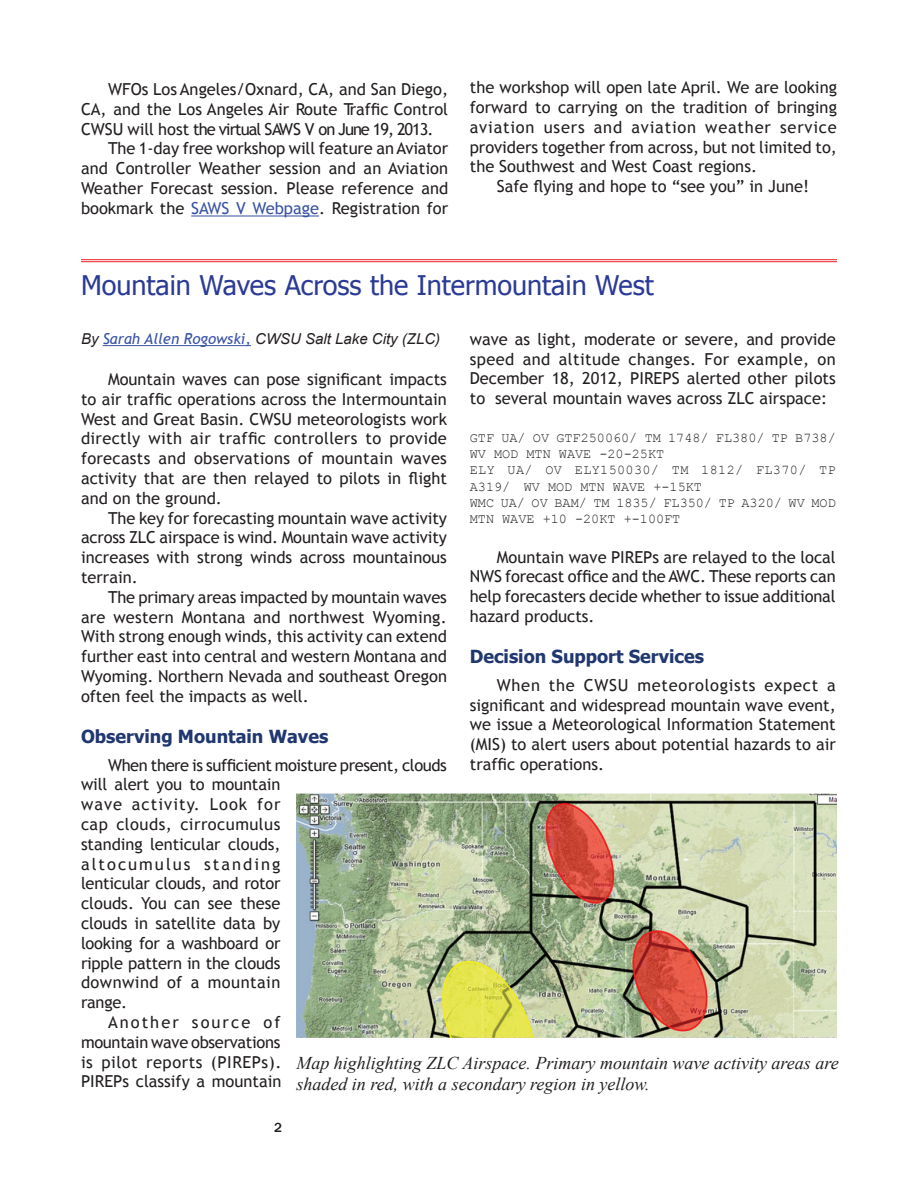
<style>
.page{position:relative;width:918px;height:1188px;background:#fff}
.page>*{position:absolute;margin:0;border:0;box-sizing:border-box;transform-origin:0 0}
.t1{font:27px "Tahoma";color:#2a3a96}
.t2{font:italic 18px/21.6px "Times New Roman";color:#231f20}
.t3{font:700 18px "Tahoma";color:#20376f}
.t4{font:16.5px/19.8px "Trebuchet MS";color:#231f20;text-align:justify}
.t5{font:16.5px "Trebuchet MS";letter-spacing:.03em;color:#231f20}
.t6{font:16.5px "Trebuchet MS";letter-spacing:-.025em;color:#231f20}
.t7{font:16.5px "Trebuchet MS";letter-spacing:-.06em;color:#231f20}
.t8{font:16.5px "Trebuchet MS";letter-spacing:.05em;color:#231f20}
.t9{font:16.5px "Trebuchet MS";letter-spacing:.125em;color:#231f20}
.t10{font:16.5px "Trebuchet MS";letter-spacing:-.02em;color:#231f20}
.t11{font:16.5px "Trebuchet MS";letter-spacing:.065em;color:#231f20}
.t12{font:16.5px "Trebuchet MS";letter-spacing:.025em;color:#231f20}
.t13{font:italic 15px "Arial";color:#231f20}
.t14{font:13.5px/16.2px "Courier New";color:#231f20}
.t15{font:500 13.5px "Franklin Gothic";color:#231f20}
.s1{color:#3853a3}
.s2{font-family:"Trebuchet MS";color:#3853a3}
</style>
<div class="page">
<hr style="left:191px;top:215px;width:128px;height:2px;background:#3853a3">
<hr style="left:81px;top:259px;width:756px;height:1px;background:#ee1f23">
<hr style="left:81px;top:261px;width:756px;height:1px;background:#ee1f23">
<hr style="left:103px;top:345px;width:148px;height:1px;background:#3853a3">
<img style="left:296px;top:794px;width:541px;height:243px">
<p class="t4" style="left:108px;top:80px;width:342px">WFOs Los Angeles/Oxnard, CA, and San Diego,</p>
<p class="t4" style="left:81px;top:99px;width:369px">CA, and the Los Angeles Air Route Traffic Control</p>
<p class="t7" style="left:81px;top:119px;width:354px">CWSU will host the virtual SAWS V on June 19, 2013.</p>
<p class="t4" style="left:108px;top:139px;width:342px">The 1-day free workshop will feature an Aviator</p>
<p class="t4" style="left:81px;top:159px;width:369px">and Controller Weather session and an Aviation</p>
<p class="t4" style="left:81px;top:179px;width:369px">Weather Forecast session. Please reference and</p>
<p class="t4" style="left:81px;top:198px;width:369px">bookmark the <span class="s1">SAWS V Webpage</span>. Registration for</p>
<p class="t4" style="left:470px;top:78px;width:369px">the workshop will open late April. We are looking</p>
<p class="t4" style="left:470px;top:97px;width:369px">forward to carrying on the tradition of bringing</p>
<p class="t8" style="left:470px;top:117px;width:369px">aviation users and aviation weather service</p>
<p class="t4" style="left:470px;top:137px;width:369px">providers together from across, but not limited to,</p>
<p class="t4" style="left:470px;top:157px;width:289px">the Southwest and West Coast regions.</p>
<p class="t4" style="left:497px;top:177px;width:314px">Safe flying and hope to “see you” in June!</p>
<h1 class="t1" style="left:81px;top:267px;width:574px">Mountain Waves Across the Intermountain West</h1>
<p class="t13" style="left:81px;top:329px;width:361px">By <span class="s2">Sarah Allen Rogowski,</span> CWSU Salt Lake City (ZLC)</p>
<p class="t4" style="left:81px;top:370px;width:367px;text-indent:27px">Mountain waves can pose significant impacts to air traffic operations across the Intermountain West and Great Basin. CWSU meteorologists work directly with air traffic controllers to provide forecasts and observations of mountain waves activity that are then relayed to pilots in flight and on the ground.</p>
<p class="t4" style="left:81px;top:508px;width:367px;text-indent:27px">The key for forecasting mountain wave activity across ZLC airspace is wind. Mountain wave activity increases with strong winds across mountainous terrain.</p>
<p class="t4" style="left:81px;top:587px;width:368px;text-indent:27px">The primary areas impacted by mountain waves are western Montana and northwest Wyoming.<br>With strong enough winds, this activity can extend further east into central and western Montana and Wyoming. Northern Nevada and southeast Oregon often feel the impacts as well.</p>
<p class="t3" style="left:81px;top:724px;width:249px">Observing Mountain Waves</p>
<p class="t6" style="left:108px;top:755px;width:340px">When there is sufficient moisture present, clouds</p>
<p class="t4" style="left:81px;top:775px;width:201px">will alert you to mountain</p>
<p class="t11" style="left:81px;top:795px;width:201px">wave activity. Look for</p>
<p class="t5" style="left:81px;top:815px;width:201px">cap clouds, cirrocumulus</p>
<p class="t4" style="left:81px;top:834px;width:201px">standing lenticular clouds,</p>
<p class="t9" style="left:81px;top:854px;width:201px">altocumulus standing</p>
<p class="t4" style="left:81px;top:874px;width:201px">lenticular clouds, and rotor</p>
<p class="t4" style="left:81px;top:894px;width:201px">clouds. You can see these</p>
<p class="t4" style="left:81px;top:914px;width:201px">clouds in satellite data by</p>
<p class="t4" style="left:81px;top:933px;width:201px">looking for a washboard or</p>
<p class="t4" style="left:81px;top:953px;width:201px">ripple pattern in the clouds</p>
<p class="t12" style="left:81px;top:973px;width:201px">downwind of a mountain</p>
<p class="t4" style="left:81px;top:993px;width:48px">range.</p>
<p class="t9" style="left:108px;top:1013px;width:174px">Another source of</p>
<p class="t10" style="left:81px;top:1032px;width:201px">mountain wave observations</p>
<p class="t5" style="left:81px;top:1052px;width:202px">is pilot reports (PIREPs).</p>
<p class="t4" style="left:81px;top:1072px;width:202px">PIREPs classify a mountain</p>
<p class="t4" style="left:470px;top:329px;width:367px">wave as light, moderate or severe, and provide speed and altitude changes. For example, on December 18, 2012, PIREPS alerted other pilots to several mountain waves across ZLC airspace:</p>
<p class="t14" style="left:470px;top:429px;width:368px">GTF UA/ OV GTF250060/ TM 1748/ FL380/ TP B738/ WV MOD MTN WAVE -20-25KT<br>ELY UA/ OV ELY150030/ TM 1812/ FL370/ TP A319/ WV MOD MTN WAVE +-15KT<br>WMC UA/ OV BAM/ TM 1835/ FL350/ TP A320/ WV MOD MTN WAVE +10 -20KT +-100FT</p>
<p class="t4" style="left:470px;top:547px;width:367px;text-indent:27px">Mountain wave PIREPs are relayed to the local NWS forecast office and the AWC. These reports can help forecasters decide whether to issue additional hazard products.</p>
<p class="t3" style="left:470px;top:644px;width:236px">Decision Support Services</p>
<p class="t4" style="left:470px;top:675px;width:368px;text-indent:27px">When the CWSU meteorologists expect a significant and widespread mountain wave event, we issue a Meteorological Information Statement (MIS) to alert users about potential hazards to air traffic operations.</p>
<p class="t2" style="left:296px;top:1051px;width:544px">Map highlighting ZLC Airspace. Primary mountain wave activity areas are shaded in red, with a secondary region in yellow.</p>
<p class="t15" style="left:274px;top:1119px;width:9px">2</p>
</div>
